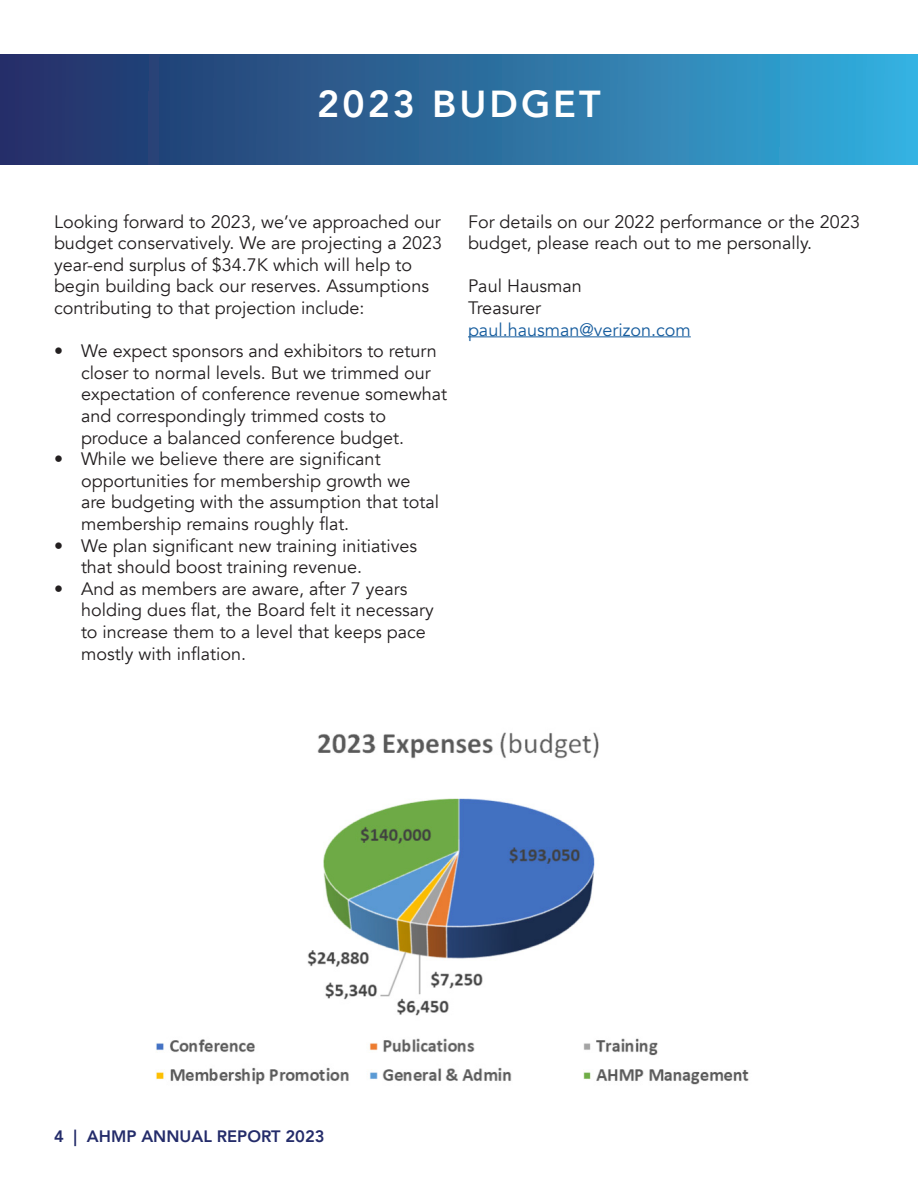
<style>
.page{position:relative;width:918px;height:1188px;background:#fff}
.page>*{position:absolute;margin:0;border:0;box-sizing:border-box;transform-origin:0 0}
.t1{font:800 37.5px "Avenir";letter-spacing:.08em;color:#fff}
.t2{font:18px/21.6px "Avenir";color:#231f20}
.t3{font:18px "Avenir";color:#175d9e}
.t4{font:800 16.5px "Avenir";color:#242c6a}
</style>
<div class="page">
<div style="left:0;top:54px;width:918px;height:110px;background:linear-gradient(to right,#232b62,#35aeda)"></div>
<hr style="left:468px;top:336px;width:223px;height:1px;background:#175d9e">
<img style="left:156px;top:732px;width:593px;height:353px">
<p class="t1" style="left:317px;top:75px;width:285px">2023 BUDGET</p>
<p class="t2" style="left:54px;top:211px;width:390px">Looking forward to 2023, we’ve approached our budget conservatively. We are projecting a 2023 year-end surplus of $34.7K which will help to begin building back our reserves. Assumptions contributing to that projection include:</p>
<p class="t2" style="left:81px;top:340px;width:368px;text-indent:-27px">• We expect sponsors and exhibitors to return closer to normal levels. But we trimmed our expectation of conference revenue somewhat and correspondingly trimmed costs to produce a balanced conference budget.</p>
<p class="t2" style="left:81px;top:448px;width:360px;text-indent:-27px">• While we believe there are significant opportunities for membership growth we are budgeting with the assumption that total membership remains roughly flat.</p>
<p class="t2" style="left:81px;top:535px;width:338px;text-indent:-27px">• We plan significant new training initiatives that should boost training revenue.</p>
<p class="t2" style="left:81px;top:578px;width:354px;text-indent:-27px">• And as members are aware, after 7 years holding dues flat, the Board felt it necessary to increase them to a level that keeps pace mostly with inflation.</p>
<p class="t2" style="left:468px;top:211px;width:394px">For details on our 2022 performance or the 2023 budget, please reach out to me personally.</p>
<p class="t2" style="left:468px;top:276px;width:115px">Paul Hausman<br>Treasurer</p>
<p class="t3" style="left:468px;top:319px;width:224px">paul.hausman@verizon.com</p>
<p class="t4" style="left:54px;top:1123px;width:272px">4 | AHMP ANNUAL REPORT 2023</p>
</div>
